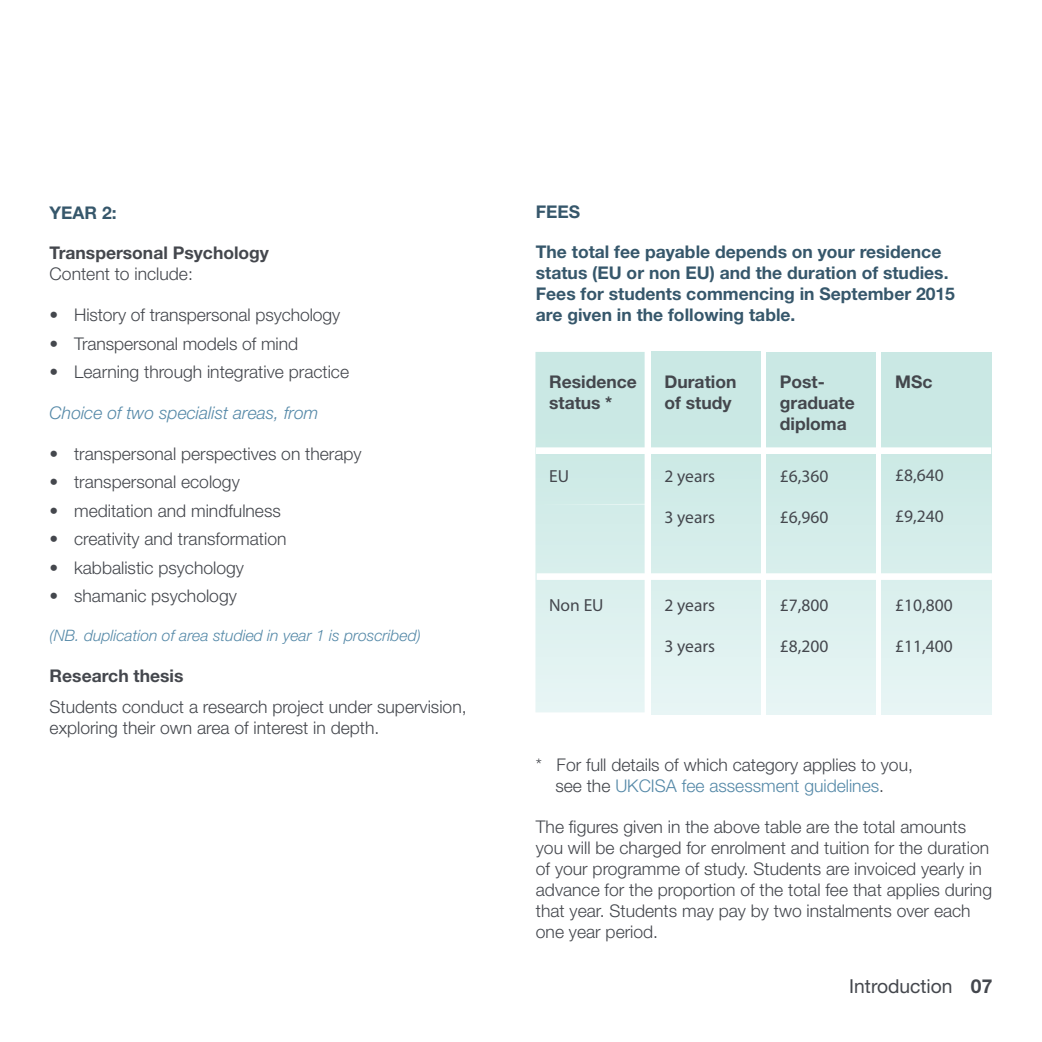
<style>
.page{position:relative;width:1042px;height:1042px;background:#fff}
.page>*{position:absolute;margin:0;border:0;box-sizing:border-box;transform-origin:0 0}
.t1{font:19.25px "Helvetica Neue";color:#44474d}
.t2{font:700 19.25px "Helvetica Neue";color:#44474d}
.t3{font:300 17.5px/21px "Helvetica Neue LT Std";color:#44474d}
.t4{font:700 17.5px/21px "Helvetica Neue";color:#36576b}
.t5{font:700 17.5px/21px "Helvetica Neue";color:#44474d}
.t6{font:17.5px "Myriad Pro";color:#44474d}
.t7{font:italic 300 17.5px "Helvetica Neue LT Std";color:#5589a8}
.t8{font:italic 300 15.75px "Helvetica Neue LT Std";color:#5589a8}
.s1{color:#5589a8}
</style>
<div class="page">
<svg style="left:535px;top:352px;width:109px;height:360px"></svg>
<div style="left:651px;top:352px;width:109px;height:362px;background:linear-gradient(to bottom,#c5e6e1,#e6f4f4)"></div>
<div style="left:766px;top:352px;width:110px;height:362px;background:linear-gradient(to bottom,#c5e6e1,#e6f4f4)"></div>
<div style="left:882px;top:352px;width:109px;height:362px;background:linear-gradient(to bottom,#c5e6e1,#e6f4f4)"></div>
<div style="left:536px;top:447px;width:455px;height:7px;background:#fff;border:2px solid #fff"></div>
<div style="left:537px;top:573px;width:455px;height:7px;background:#fff;border:2px solid #fff"></div>
<p class="t4" style="left:50px;top:201px;width:69px">YEAR 2:</p>
<p class="t5" style="left:50px;top:242px;width:221px">Transpersonal Psychology</p>
<p class="t3" style="left:50px;top:263px;width:145px">Content to include:</p>
<p class="t3" style="left:50px;top:304px;width:292px">• History of transpersonal psychology</p>
<p class="t3" style="left:50px;top:333px;width:250px">• Transpersonal models of mind</p>
<p class="t3" style="left:50px;top:361px;width:301px">• Learning through integrative practice</p>
<p class="t7" style="left:50px;top:402px;width:270px">Choice of two specialist areas, from</p>
<p class="t3" style="left:50px;top:443px;width:314px">• transpersonal perspectives on therapy</p>
<p class="t3" style="left:50px;top:471px;width:192px">• transpersonal ecology</p>
<p class="t3" style="left:50px;top:500px;width:233px">• meditation and mindfulness</p>
<p class="t3" style="left:50px;top:528px;width:238px">• creativity and transformation</p>
<p class="t3" style="left:50px;top:556px;width:196px">• kabbalistic psychology</p>
<p class="t3" style="left:50px;top:585px;width:189px">• shamanic psychology</p>
<p class="t8" style="left:50px;top:626px;width:373px">(NB. duplication of area studied in year 1 is proscribed)</p>
<p class="t5" style="left:50px;top:664px;width:135px">Research thesis</p>
<p class="t3" style="left:50px;top:695px;width:418px">Students conduct a research project under supervision, exploring their own area of interest in depth.</p>
<p class="t4" style="left:536px;top:200px;width:46px">FEES</p>
<p class="t4" style="left:536px;top:241px;width:421px">The total fee payable depends on your residence status (EU or non EU) and the duration of studies.<br>Fees for students commencing in September 2015 are given in the following table.</p>
<p class="t5" style="left:549px;top:371px;width:89px">Residence status *</p>
<p class="t6" style="left:549px;top:465px;width:21px">EU</p>
<p class="t5" style="left:664px;top:371px;width:73px">Duration of study</p>
<p class="t5" style="left:780px;top:371px;width:76px">Post&shy;graduate diploma</p>
<p class="t5" style="left:895px;top:371px;width:39px">MSc</p>
<p class="t6" style="left:664px;top:465px;width:52px">2 years</p>
<p class="t6" style="left:664px;top:506px;width:52px">3 years</p>
<p class="t6" style="left:895px;top:464px;width:50px">£8,640</p>
<p class="t6" style="left:895px;top:505px;width:50px">£9,240</p>
<p class="t6" style="left:780px;top:465px;width:50px">£6,360</p>
<p class="t6" style="left:780px;top:506px;width:50px">£6,960</p>
<p class="t6" style="left:549px;top:594px;width:56px">Non EU</p>
<p class="t6" style="left:664px;top:594px;width:52px">2 years</p>
<p class="t6" style="left:664px;top:635px;width:52px">3 years</p>
<p class="t6" style="left:780px;top:594px;width:50px">£7,800</p>
<p class="t6" style="left:780px;top:635px;width:50px">£8,200</p>
<p class="t6" style="left:895px;top:594px;width:59px">£10,800</p>
<p class="t6" style="left:895px;top:635px;width:59px">£11,400</p>
<p class="t3" style="left:536px;top:754px;width:378px;text-align:center">* For full details of which category applies to you, see the <span class="s1">UKCISA fee assessment guidelines</span>.</p>
<p class="t3" style="left:536px;top:815px;width:458px">The figures given in the above table are the total amounts you will be charged for enrolment and tuition for the duration of your programme of study. Students are invoiced yearly in advance for the proportion of the total fee that applies during that year. Students may pay by two instalments over each one year period.</p>
<p class="t1" style="left:849px;top:974px;width:105px">Introduction</p>
<p class="t2" style="left:971px;top:974px;width:23px">07</p>
</div>
